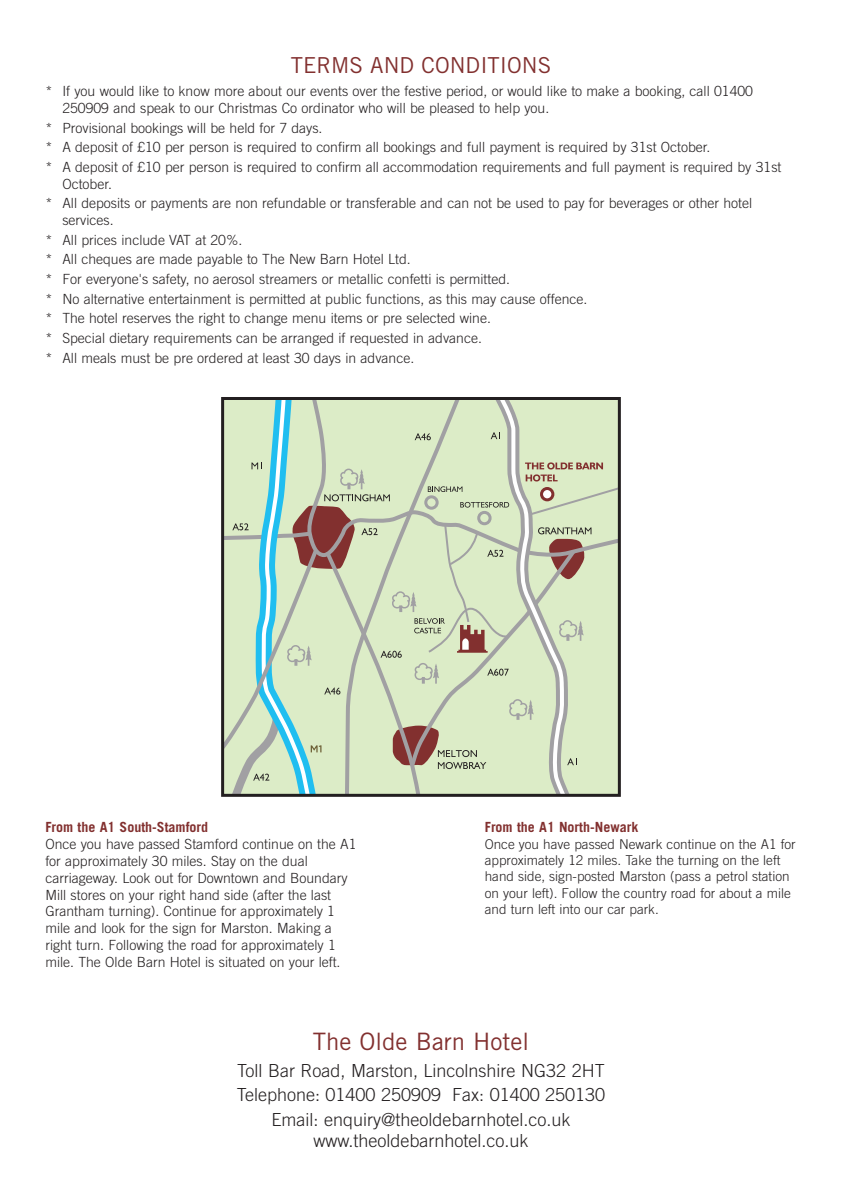
<style>
.page{position:relative;width:842px;height:1191px;background:#fff}
.page>*{position:absolute;margin:0;border:0;box-sizing:border-box;transform-origin:0 0}
.t1{font:24px "Trade Gothic";color:#82302f}
.t2{font:22px "Trade Gothic";color:#82302f}
.t3{font:300 18px/24.4px "Trade Gothic";color:#231f20;text-align:center}
.t4{font:300 14px/19.6px "Trade Gothic";color:#231f20}
.t5{font:700 14px "Trade Gothic";color:#82302f}
.t6{font:300 13.6px/16.2px "Trade Gothic";color:#231f20}
</style>
<div class="page">
<svg style="left:225px;top:401px;width:392px;height:392px;background:#cddcbf"></svg>
<div style="left:221px;top:397px;width:400px;height:400px;border:3px solid #231f20"></div>
<h2 class="t2" style="left:291px;top:57px;width:262px">TERMS AND CONDITIONS</h2>
<p class="t4" style="left:62px;top:84px;width:692px;line-height:16.8px;text-indent:-17px">* If you would like to know more about our events over the festive period, or would like to make a booking, call 01400<br>250909 and speak to our Christmas Co ordinator who will be pleased to help you.</p>
<p class="t4" style="left:45px;top:119px;width:737px">* Provisional bookings will be held for 7 days.<br>* A deposit of £10 per person is required to confirm all bookings and full payment is required by 31st October.<br>* A deposit of £10 per person is required to confirm all accommodation requirements and full payment is required by 31st</p>
<p class="t4" style="left:45px;top:175px;width:708px;text-indent:17px">October.<br>* All deposits or payments are non refundable or transferable and can not be used to pay for beverages or other hotel</p>
<p class="t4" style="left:45px;top:211px;width:543px;text-indent:17px">services.<br>* All prices include VAT at 20%.<br>* All cheques are made payable to The New Barn Hotel Ltd.<br>* For everyone's safety, no aerosol streamers or metallic confetti is permitted.<br>* No alternative entertainment is permitted at public functions, as this may cause offence. * The hotel reserves the right to change menu items or pre selected wine.<br>* Special dietary requirements can be arranged if requested in advance.<br>* All meals must be pre ordered at least 30 days in advance.</p>
<p class="t5" style="left:45px;top:822px;width:164px">From the A1 South-Stamford</p>
<p class="t4" style="left:45px;top:837px;width:313px;line-height:16.8px">Once you have passed Stamford continue on the A1 for approximately 30 miles. Stay on the dual carriageway. Look out for Downtown and Boundary Mill stores on your right hand side (after the last Grantham turning). Continue for approximately 1 mile and look for the sign for Marston. Making a right turn. Following the road for approximately 1 mile. The Olde Barn Hotel is situated on your left.</p>
<p class="t5" style="left:485px;top:822px;width:155px">From the A1 North-Newark</p>
<p class="t6" style="left:485px;top:837px;width:312px">Once you have passed Newark continue on the A1 for approximately 12 miles. Take the turning on the left hand side, sign-posted Marston (pass a petrol station on your left). Follow the country road for about a mile and turn left into our car park.</p>
<h1 class="t1" style="left:313px;top:1032px;width:218px">The Olde Barn Hotel</h1>
<p class="t3" style="left:237px;top:1059px;width:370px">Toll Bar Road, Marston, Lincolnshire NG32 2HT<br>Telephone: 01400 250909 Fax: 01400 250130<br>Email: enquiry@theoldebarnhotel.co.uk</p>
<p class="t3" style="left:313px;top:1130px;width:217px">www.theoldebarnhotel.co.uk</p>
</div>
